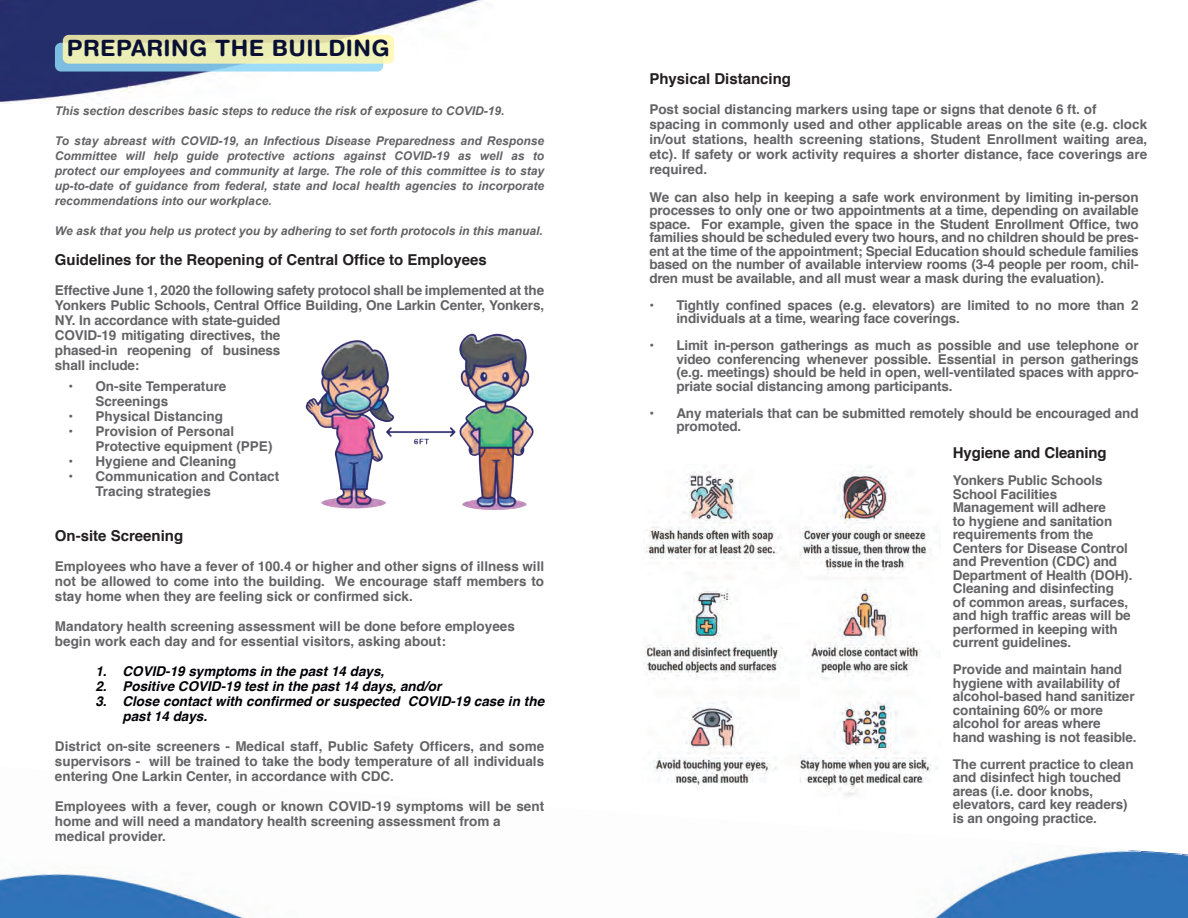
<style>
.page{position:relative;width:1188px;height:918px;background:#fff}
.page>*{position:absolute;margin:0;border:0;box-sizing:border-box;transform-origin:0 0}
.t1{font:700 22.5px "Helvetica Rounded";letter-spacing:.02em;color:#091033}
.t2{font:700 15px "Helvetica";color:#231f20}
.t3{font:700 13.5px/13.5px "Helvetica";letter-spacing:-.01em;color:#636366}
.t4{font:italic 700 13.5px/15px "Helvetica";color:#000005}
.t5{font:italic 700 12px/15px "Arial";color:#636366;text-align:justify}
</style>
<div class="page">
<img style="left:0;top:0;width:484px;height:104px">
<svg style="left:55px;top:43px;width:328px;height:29px;fill:#7dbde1"></svg>
<svg style="left:63px;top:35px;width:331px;height:29px;fill:#ebeeb5"></svg>
<img style="left:0;top:850px;width:1188px;height:68px">
<img style="left:305px;top:333px;width:229px;height:177px">
<img style="left:644px;top:466px;width:293px;height:330px">
<h1 class="t1" style="left:67px;top:35px;width:324px">PREPARING THE BUILDING</h1>
<p class="t5" style="left:55px;top:104px;width:451px">This section describes basic steps to reduce the risk of exposure to COVID-19.</p>
<p class="t5" style="left:55px;top:134px;width:491px">To stay abreast with COVID-19, an Infectious Disease Preparedness and Response Committee will help guide protective actions against COVID-19 as well as to protect our employees and community at large. The role of this committee is to stay up-to-date of guidance from federal, state and local health agencies to incorporate recommendations into our workplace.</p>
<p class="t5" style="left:55px;top:224px;width:489px">We ask that you help us protect you by adhering to set forth protocols in this manual.</p>
<p class="t2" style="left:55px;top:248px;width:433px">Guidelines for the Reopening of Central Office to Employees</p>
<p class="t3" style="left:55px;top:283px;width:491px;line-height:15px">Effective June 1, 2020 the following safety protocol shall be implemented at the Yonkers Public Schools, Central Office Building, One Larkin Center, Yonkers, NY. In accordance with state-guided<br>COVID-19 mitigating directives, the<br>phased-in reopening of business<br>shall include:</p>
<p class="t3" style="left:95px;top:379px;width:133px;line-height:15px;text-indent:-27px">• On-site Temperature<br>Screenings</p>
<p class="t3" style="left:68px;top:410px;width:156px">• Physical Distancing</p>
<p class="t3" style="left:95px;top:424px;width:179px;line-height:15px;text-indent:-27px">• Provision of Personal<br>Protective equipment (PPE)</p>
<p class="t3" style="left:68px;top:455px;width:170px">• Hygiene and Cleaning</p>
<p class="t3" style="left:95px;top:469px;width:185px;line-height:15px;text-indent:-27px">• Communication and Contact<br>Tracing strategies</p>
<p class="t2" style="left:55px;top:524px;width:130px">On-site Screening</p>
<p class="t3" style="left:55px;top:559px;width:491px;line-height:15px;text-align:justify">Employees who have a fever of 100.4 or higher and other signs of illness will not be allowed to come into the building. We encourage staff members to stay home when they are feeling sick or confirmed sick.</p>
<p class="t3" style="left:55px;top:619px;width:461px;line-height:15px">Mandatory health screening assessment will be done before employees begin work each day and for essential visitors, asking about:</p>
<p class="t4" style="left:95px;top:664px;width:290px">1. COVID-19 symptoms in the past 14 days,</p>
<p class="t4" style="left:95px;top:679px;width:347px">2. Positive COVID-19 test in the past 14 days, and/or</p>
<p class="t4" style="left:122px;top:694px;width:423px;text-indent:-27px">3. Close contact with confirmed or suspected COVID-19 case in the past 14 days.</p>
<p class="t3" style="left:55px;top:739px;width:491px;line-height:15px;text-align:justify">District on-site screeners - Medical staff, Public Safety Officers, and some supervisors - will be trained to take the body temperature of all individuals entering One Larkin Center, in accordance with CDC.</p>
<p class="t3" style="left:55px;top:799px;width:491px;line-height:15px">Employees with a fever, cough or known COVID-19 symptoms will be sent home and will need a mandatory health screening assessment from a medical provider.</p>
<p class="t2" style="left:649px;top:67px;width:143px">Physical Distancing</p>
<p class="t3" style="left:649px;top:102px;width:499px;line-height:15px">Post social distancing markers using tape or signs that denote 6 ft. of spacing in commonly used and other applicable areas on the site (e.g. clock in/out stations, health screening stations, Student Enrollment waiting area, etc). If safety or work activity requires a shorter distance, face coverings are required.</p>
<p class="t3" style="left:649px;top:191px;width:491px;text-align:justify">We can also help in keeping a safe work environment by limiting in-person processes to only one or two appointments at a time, depending on available space. For example, given the space in the Student Enrollment Office, two families should be scheduled every two hours, and no children should be pres&shy;ent at the time of the appointment; Special Education should schedule families based on the number of available interview rooms (3-4 people per room, chil&shy;dren must be available, and all must wear a mask during the evaluation).</p>
<p class="t3" style="left:676px;top:299px;width:464px;text-indent:-27px">• Tightly confined spaces (e.g. elevators) are limited to no more than 2 individuals at a time, wearing face coverings.</p>
<p class="t3" style="left:676px;top:339px;width:464px;text-align:justify;text-indent:-27px">• Limit in-person gatherings as much as possible and use telephone or video conferencing whenever possible. Essential in person gatherings (e.g. meetings) should be held in open, well-ventilated spaces with appro&shy;priate social distancing among participants.</p>
<p class="t3" style="left:676px;top:407px;width:464px;text-indent:-27px">• Any materials that can be submitted remotely should be encouraged and promoted.</p>
<p class="t2" style="left:953px;top:441px;width:155px">Hygiene and Cleaning</p>
<p class="t3" style="left:953px;top:474px;width:181px">Yonkers Public Schools<br>School Facilities<br>Management will adhere<br>to hygiene and sanitation requirements from the<br>Centers for Disease Control and Prevention (CDC) and<br>Department of Health (DOH).<br>Cleaning and disinfecting<br>of common areas, surfaces, and high traffic areas will be performed in keeping with current guidelines.</p>
<p class="t3" style="left:953px;top:663px;width:185px">Provide and maintain hand hygiene with availability of alcohol-based hand sanitizer containing 60% or more alcohol for areas where<br>hand washing is not feasible.</p>
<p class="t3" style="left:953px;top:758px;width:182px">The current practice to clean and disinfect high touched areas (i.e. door knobs, elevators, card key readers) is an ongoing practice.</p>
</div>
